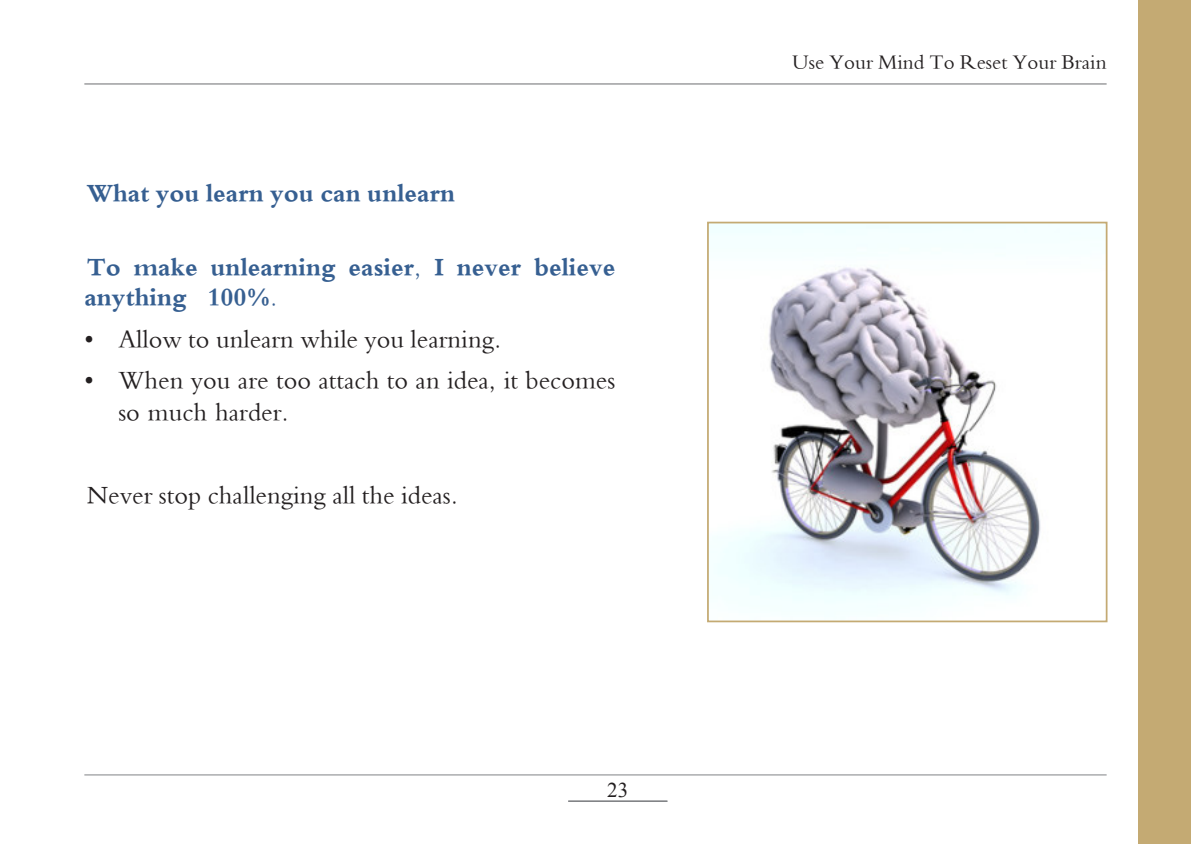
<style>
.page{position:relative;width:1191px;height:844px;background:#fff}
.page>*{position:absolute;margin:0;border:0;box-sizing:border-box;transform-origin:0 0}
.heading_2{font:26.25px/31.5px "Traditional Arabic";color:#231f20}
.heading_1{font:700 26.25px/30.1px "Traditional Arabic";color:#365f91}
.t1{font:21px "Traditional Arabic";color:#231f20}
.t2{font:21px "Times New Roman";color:#231f20}
</style>
<div class="page">
<hr style="left:84px;top:83px;width:1022px;height:1px;background:#6c6d70">
<hr style="left:84px;top:774px;width:1022px;height:1px;background:#808285">
<hr style="left:568px;top:800px;width:99px;height:1px;background:#808285">
<hr style="left:568px;top:801px;width:99px;height:1px;background:#808285">
<div style="left:1138px;top:0;width:53px;height:843px;background:#c4aa73"></div>
<img style="left:710px;top:225px;width:371px;height:383px">
<div style="left:707px;top:222px;width:400px;height:400px;border:2px solid #c4aa73"></div>
<p class="heading_1" style="left:87px;top:179px;width:370px">What you learn you can unlearn</p>
<p class="heading_1" style="left:84px;top:253px;width:532px">To make unlearning easier, I never believe anything 100%.</p>
<p class="heading_2" style="left:84px;top:326px;width:418px">• Allow to unlearn while you learning.</p>
<p class="heading_2" style="left:118px;top:368px;width:498px;text-indent:-34px">• When you are too attach to an idea, it becomes so much harder.</p>
<p class="heading_2" style="left:87px;top:482px;width:373px">Never stop challenging all the ideas.</p>
<p class="t2" style="left:607px;top:775px;width:22px">23</p>
<p class="t1" style="left:792px;top:50px;width:316px">Use Your Mind To Reset Your Brain</p>
</div>
